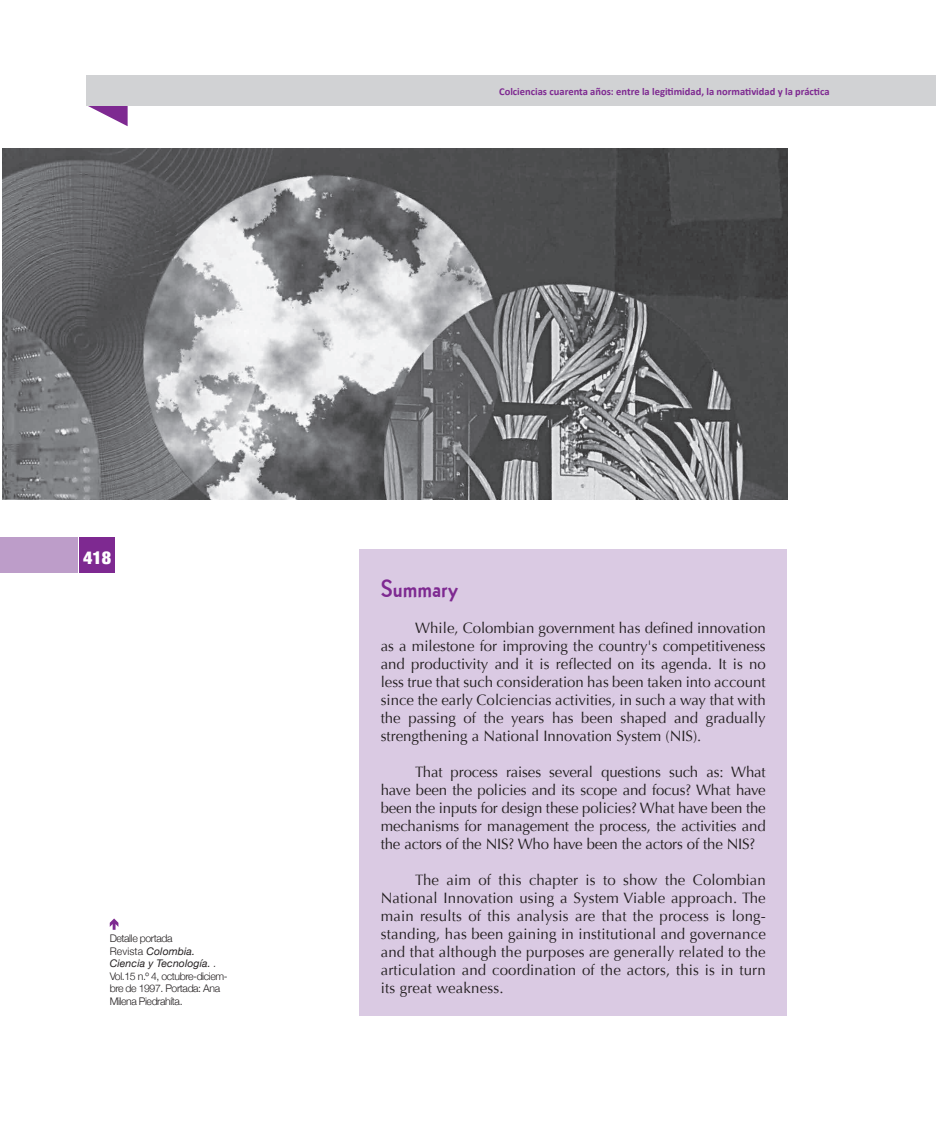
<style>
.page{position:relative;width:936px;height:1127px;background:#fff}
.page>*{position:absolute;margin:0;border:0;box-sizing:border-box;transform-origin:0 0}
.t1{font:24px "Geometric 231 BT Bold C";color:#7e2991}
.t2{font:900 condensed 18px "Helvetica Neue";color:#fff}
.t3{font:15px/18px "Optima";color:#231f20;text-align:justify}
.t4{font:300 10.5px/12.6px "Helvetica Neue";letter-spacing:-.04em;color:#231f20}
.t5{font:700 10.5px "Calibri";color:#7e2991}
.s1{font-weight:400;font-style:italic}
.s2{font-style:italic}
</style>
<div class="page">
<div style="left:79px;top:537px;width:36px;height:36px;background:#7e2991"></div>
<div style="left:0;top:537px;width:77px;height:36px;background:#bd9dc9"></div>
<svg style="left:86px;top:105px;width:42px;height:21px"></svg>
<div style="left:86px;top:75px;width:849px;height:30px;background:#d1d2d4"></div>
<div style="left:359px;top:549px;width:428px;height:466px;background:#dacae3"></div>
<svg style="left:110px;top:918px;width:8px;height:12px"></svg>
<img style="left:2px;top:149px;width:785px;height:351px">
<p class="t5" style="left:499px;top:84px;width:332px">Colciencias cuarenta años: entre la legitimidad, la normatividad y la práctica</p>
<p class="t2" style="left:83px;top:546px;width:30px">418</p>
<p class="t4" style="left:110px;top:932px;width:119px">Detalle portada<br>Revista <span class="s1">Colombia.<br>Ciencia y Tecnología.</span> <span class="s2">.<br></span>Vol.15 n.º 4, octubre-diciem&shy;bre de 1997. Portada: Ana<br>Milena Piedrahíta.</p>
<h1 class="t1" style="left:381px;top:573px;width:79px">Summary</h1>
<p class="t3" style="left:381px;top:619px;width:386px;text-indent:34px">While, Colombian government has defined innovation as a milestone for improving the country's competitiveness and productivity and it is reflected on its agenda. It is no less true that such consideration has been taken into account since the early Colciencias activities, in such a way that with the passing of the years has been shaped and gradually strengthening a National Innovation System (NIS).</p>
<p class="t3" style="left:381px;top:763px;width:386px;text-indent:34px">That process raises several questions such as: What have been the policies and its scope and focus? What have been the inputs for design these policies? What have been the mechanisms for management the process, the activities and the actors of the NIS? Who have been the actors of the NIS?</p>
<p class="t3" style="left:381px;top:871px;width:386px;text-indent:34px">The aim of this chapter is to show the Colombian National Innovation using a System Viable approach. The main results of this analysis are that the process is long&shy;standing, has been gaining in institutional and governance and that although the purposes are generally related to the articulation and coordination of the actors, this is in turn its great weakness.</p>
</div>
